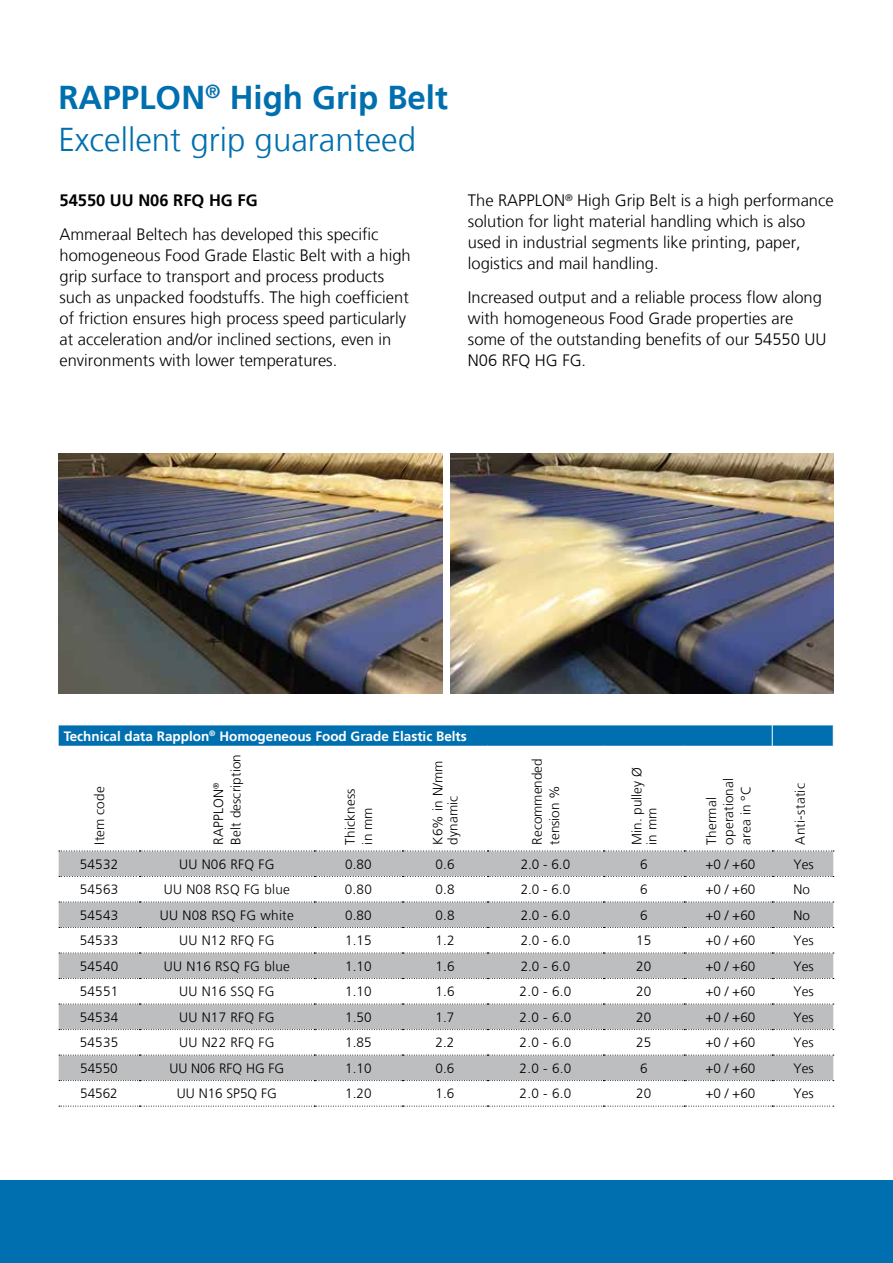
<style>
.page{position:relative;width:893px;height:1263px;background:#fff}
.page>*{position:absolute;margin:0;border:0;box-sizing:border-box;transform-origin:0 0}
.t1{font:300 33px/42px "Frutiger LT";color:#006faf}
.t2{font:300 16.5px/21px "Frutiger LT";color:#000}
.t3{font:700 16.5px "Frutiger LT";color:#000}
.t4{font:300 13.5px/17.2px "Frutiger LT";letter-spacing:.01em;color:#000}
.t5{font:700 13.5px "Frutiger LT";color:#fff}
.s1{font-weight:700}
</style>
<div class="page">
<div style="left:0;top:1180px;width:893px;height:83px;background:#006faf"></div>
<img style="left:58px;top:454px;width:384px;height:239px">
<img style="left:451px;top:454px;width:383px;height:239px">
<svg style="left:59px;top:851px;width:774px;height:102px"></svg>
<svg style="left:59px;top:979px;width:774px;height:127px"></svg>
<svg style="left:59px;top:725px;width:775px;height:21px;background:#0873b1"></svg>
<svg style="left:59px;top:902px;width:775px;height:1px"></svg>
<svg style="left:59px;top:927px;width:775px;height:1px"></svg>
<svg style="left:59px;top:953px;width:775px;height:26px;background:#babcbe"></svg>
<svg style="left:59px;top:850px;width:775px;height:1px"></svg>
<svg style="left:59px;top:876px;width:775px;height:1px"></svg>
<svg style="left:59px;top:1004px;width:775px;height:1px"></svg>
<svg style="left:59px;top:1029px;width:775px;height:1px"></svg>
<svg style="left:59px;top:1055px;width:775px;height:1px"></svg>
<svg style="left:59px;top:1080px;width:775px;height:1px"></svg>
<svg style="left:59px;top:1106px;width:775px;height:1px"></svg>
<h1 class="t1" style="left:58px;top:78px;width:391px"><span class="s1">RAPPLON</span><sup>®</sup> <span class="s1">High Grip Belt<br></span>Excellent grip guaranteed</h1>
<p class="t3" style="left:60px;top:191px;width:200px">54550 UU N06 RFQ HG FG</p>
<p class="t2" style="left:60px;top:224px;width:353px">Ammeraal Beltech has developed this specific homogeneous Food Grade Elastic Belt with a high grip surface to transport and process products such as unpacked foodstuffs. The high coefficient of friction ensures high process speed particularly at acceleration and/or inclined sections, even in environments with lower temperatures.</p>
<p class="t2" style="left:468px;top:190px;width:367px">The RAPPLON<sup>®</sup> High Grip Belt is a high performance solution for light material handling which is also used in industrial segments like printing, paper, logistics and mail handling.</p>
<p class="t2" style="left:468px;top:287px;width:360px">Increased output and a reliable process flow along with homogeneous Food Grade properties are some of the outstanding benefits of our 54550 UU N06 RFQ HG FG.</p>
<p class="t5" style="left:64px;top:728px;width:405px">Technical data Rapplon<sup>®</sup> Homogeneous Food Grade Elastic Belts</p>
<p class="t4" style="left:91px;top:844px;width:60px;rotate:-90deg">Item code</p>
<p class="t4" style="left:210px;top:844px;width:92px;rotate:-90deg">RAPPLON<sup>®<br></sup>Belt description</p>
<p class="t4" style="left:342px;top:844px;width:57px;rotate:-90deg">Thickness in mm</p>
<p class="t4" style="left:431px;top:844px;width:85px;line-height:15px;rotate:-90deg">K6% in N/mm dynamic</p>
<p class="t4" style="left:529px;top:844px;width:88px;rotate:-90deg">Recommended tension %</p>
<p class="t4" style="left:629px;top:844px;width:79px;line-height:15px;rotate:-90deg">Min. pulley Ø in mm</p>
<p class="t4" style="left:703px;top:844px;width:68px;rotate:-90deg">Thermal operational area in °C</p>
<p class="t4" style="left:792px;top:844px;width:63px;rotate:-90deg">Anti-static</p>
<p class="t4" style="left:80px;top:856px;width:40px">54532</p>
<p class="t4" style="left:179px;top:856px;width:97px">UU N06 RFQ FG</p>
<p class="t4" style="left:345px;top:856px;width:28px">0.80</p>
<p class="t4" style="left:435px;top:856px;width:21px">0.6</p>
<p class="t4" style="left:521px;top:856px;width:51px">2.0 - 6.0</p>
<p class="t4" style="left:640px;top:856px;width:9px">6</p>
<p class="t4" style="left:705px;top:856px;width:51px">+0 / +60</p>
<p class="t4" style="left:793px;top:856px;width:22px">Yes</p>
<p class="t4" style="left:80px;top:881px;width:40px">54563</p>
<p class="t4" style="left:164px;top:881px;width:128px">UU N08 RSQ FG blue</p>
<p class="t4" style="left:345px;top:881px;width:29px">0.80</p>
<p class="t4" style="left:435px;top:881px;width:21px">0.8</p>
<p class="t4" style="left:521px;top:881px;width:51px">2.0 - 6.0</p>
<p class="t4" style="left:640px;top:881px;width:9px">6</p>
<p class="t4" style="left:705px;top:881px;width:51px">+0 / +60</p>
<p class="t4" style="left:793px;top:881px;width:18px">No</p>
<p class="t4" style="left:80px;top:907px;width:40px">54543</p>
<p class="t4" style="left:160px;top:907px;width:135px">UU N08 RSQ FG white</p>
<p class="t4" style="left:345px;top:907px;width:28px">0.80</p>
<p class="t4" style="left:435px;top:907px;width:21px">0.8</p>
<p class="t4" style="left:521px;top:907px;width:51px">2.0 - 6.0</p>
<p class="t4" style="left:640px;top:907px;width:9px">6</p>
<p class="t4" style="left:705px;top:907px;width:51px">+0 / +60</p>
<p class="t4" style="left:793px;top:907px;width:18px">No</p>
<p class="t4" style="left:80px;top:932px;width:40px">54533</p>
<p class="t4" style="left:179px;top:932px;width:97px">UU N12 RFQ FG</p>
<p class="t4" style="left:345px;top:932px;width:28px">1.15</p>
<p class="t4" style="left:435px;top:932px;width:21px">1.2</p>
<p class="t4" style="left:521px;top:932px;width:51px">2.0 - 6.0</p>
<p class="t4" style="left:636px;top:932px;width:17px">15</p>
<p class="t4" style="left:705px;top:932px;width:51px">+0 / +60</p>
<p class="t4" style="left:793px;top:932px;width:22px">Yes</p>
<p class="t4" style="left:80px;top:958px;width:40px">54540</p>
<p class="t4" style="left:164px;top:958px;width:128px">UU N16 RSQ FG blue</p>
<p class="t4" style="left:345px;top:958px;width:28px">1.10</p>
<p class="t4" style="left:435px;top:958px;width:21px">1.6</p>
<p class="t4" style="left:521px;top:958px;width:51px">2.0 - 6.0</p>
<p class="t4" style="left:636px;top:958px;width:17px">20</p>
<p class="t4" style="left:705px;top:958px;width:51px">+0 / +60</p>
<p class="t4" style="left:793px;top:958px;width:22px">Yes</p>
<p class="t4" style="left:80px;top:983px;width:40px">54551</p>
<p class="t4" style="left:179px;top:983px;width:97px">UU N16 SSQ FG</p>
<p class="t4" style="left:345px;top:983px;width:28px">1.10</p>
<p class="t4" style="left:435px;top:983px;width:21px">1.6</p>
<p class="t4" style="left:520px;top:983px;width:53px">2.0 - 6.0</p>
<p class="t4" style="left:636px;top:983px;width:17px">20</p>
<p class="t4" style="left:705px;top:983px;width:51px">+0 / +60</p>
<p class="t4" style="left:793px;top:983px;width:22px">Yes</p>
<p class="t4" style="left:80px;top:1009px;width:40px">54534</p>
<p class="t4" style="left:179px;top:1009px;width:97px">UU N17 RFQ FG</p>
<p class="t4" style="left:345px;top:1009px;width:28px">1.50</p>
<p class="t4" style="left:436px;top:1009px;width:20px">1.7</p>
<p class="t4" style="left:520px;top:1009px;width:53px">2.0 - 6.0</p>
<p class="t4" style="left:636px;top:1009px;width:17px">20</p>
<p class="t4" style="left:705px;top:1009px;width:51px">+0 / +60</p>
<p class="t4" style="left:793px;top:1009px;width:22px">Yes</p>
<p class="t4" style="left:80px;top:1034px;width:40px">54535</p>
<p class="t4" style="left:179px;top:1034px;width:97px">UU N22 RFQ FG</p>
<p class="t4" style="left:345px;top:1034px;width:28px">1.85</p>
<p class="t4" style="left:436px;top:1034px;width:20px">2.2</p>
<p class="t4" style="left:520px;top:1034px;width:53px">2.0 - 6.0</p>
<p class="t4" style="left:636px;top:1034px;width:17px">25</p>
<p class="t4" style="left:705px;top:1034px;width:51px">+0 / +60</p>
<p class="t4" style="left:793px;top:1034px;width:22px">Yes</p>
<p class="t4" style="left:80px;top:1060px;width:39px">54550</p>
<p class="t4" style="left:169px;top:1060px;width:116px">UU N06 RFQ HG FG</p>
<p class="t4" style="left:345px;top:1060px;width:28px">1.10</p>
<p class="t4" style="left:436px;top:1060px;width:20px">0.6</p>
<p class="t4" style="left:520px;top:1060px;width:53px">2.0 - 6.0</p>
<p class="t4" style="left:640px;top:1060px;width:9px">6</p>
<p class="t4" style="left:705px;top:1060px;width:51px">+0 / +60</p>
<p class="t4" style="left:793px;top:1060px;width:22px">Yes</p>
<p class="t4" style="left:80px;top:1085px;width:39px">54562</p>
<p class="t4" style="left:177px;top:1085px;width:101px">UU N16 SP5Q FG</p>
<p class="t4" style="left:345px;top:1085px;width:28px">1.20</p>
<p class="t4" style="left:436px;top:1085px;width:20px">1.6</p>
<p class="t4" style="left:520px;top:1085px;width:53px">2.0 - 6.0</p>
<p class="t4" style="left:636px;top:1085px;width:17px">20</p>
<p class="t4" style="left:705px;top:1085px;width:51px">+0 / +60</p>
<p class="t4" style="left:793px;top:1085px;width:22px">Yes</p>
</div>
